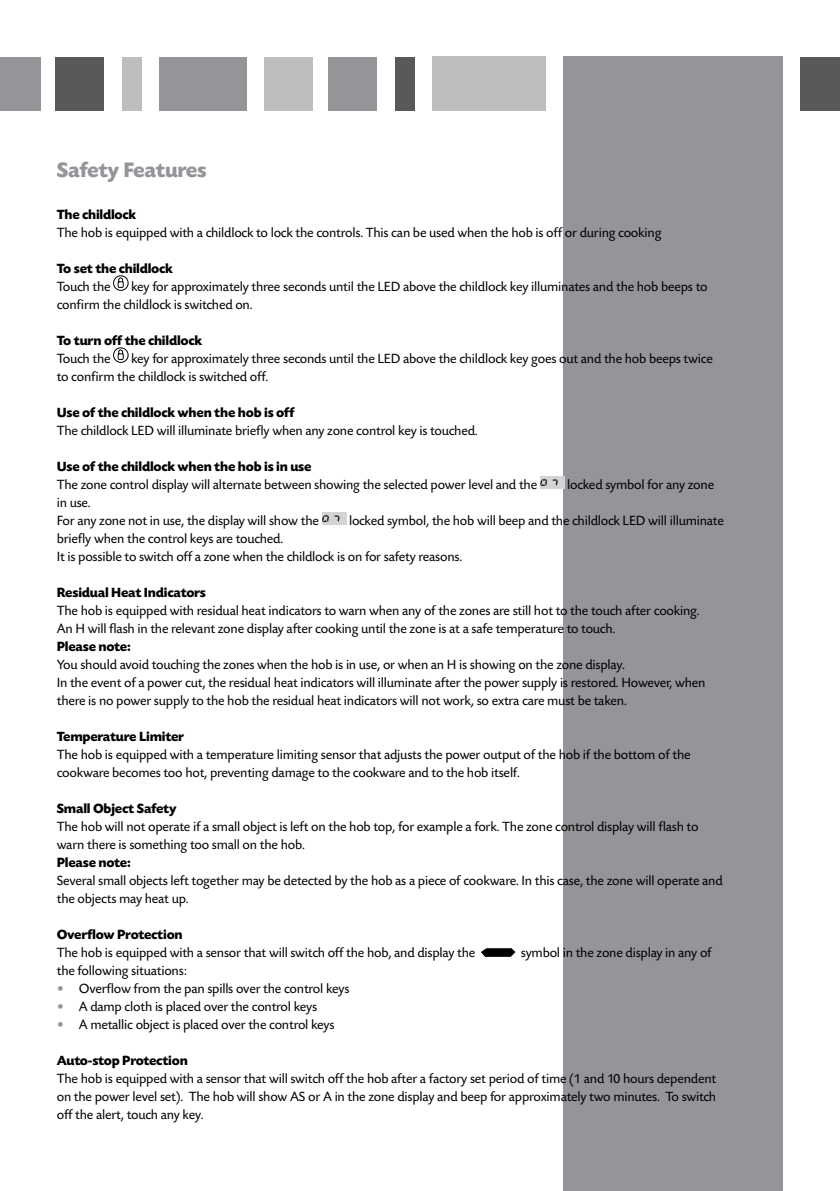
<style>
.page{position:relative;width:840px;height:1191px;background:#fff}
.page>*{position:absolute;margin:0;border:0;box-sizing:border-box;transform-origin:0 0}
.t1{font:700 22px "Today SB";letter-spacing:-.015em;color:#939598}
.t2{font:14px/18px "Today SB";letter-spacing:-.015em;color:#000}
.t3{font:700 14px "Today SB";letter-spacing:-.015em;color:#000}
.s1{color:#939598}
</style>
<div class="page">
<div style="left:800px;top:57px;width:39px;height:53px;background:#58595b"></div>
<div style="left:563px;top:57px;width:219px;height:1134px;background:#939598"></div>
<div style="left:394px;top:57px;width:20px;height:53px;background:#58595b"></div>
<div style="left:328px;top:57px;width:48px;height:53px;background:#939598"></div>
<div style="left:264px;top:57px;width:48px;height:53px;background:#bcbec0"></div>
<div style="left:159px;top:57px;width:88px;height:53px;background:#939598"></div>
<div style="left:122px;top:57px;width:19px;height:53px;background:#bcbec0"></div>
<div style="left:56px;top:57px;width:48px;height:53px;background:#58595b"></div>
<div style="left:0;top:57px;width:40px;height:53px;background:#939598"></div>
<div style="left:432px;top:57px;width:113px;height:54px;background:#bcbec0"></div>
<div style="left:113px;top:275px;width:15px;height:16px;border:1px solid #000;border-radius:50%"></div>
<svg style="left:117px;top:277px;width:7px;height:11px"></svg>
<div style="left:113px;top:347px;width:15px;height:16px;border:1px solid #000;border-radius:50%"></div>
<svg style="left:117px;top:349px;width:7px;height:11px"></svg>
<div style="left:539px;top:476px;width:25px;height:13px;background:#d1d3d4"></div>
<svg style="left:539px;top:479px;width:18px;height:7px"></svg>
<div style="left:321px;top:512px;width:25px;height:13px;background:#d1d3d4"></div>
<svg style="left:321px;top:515px;width:18px;height:7px"></svg>
<svg style="left:481px;top:948px;width:34px;height:9px"></svg>
<h1 class="t1" style="left:57px;top:158px;width:151px">Safety Features</h1>
<p class="t3" style="left:57px;top:206px;width:81px">The childlock</p>
<p class="t2" style="left:57px;top:224px;width:606px">The hob is equipped with a childlock to lock the controls. This can be used when the hob is off or during cooking</p>
<p class="t3" style="left:57px;top:260px;width:117px">To set the childlock</p>
<p class="t2" style="left:57px;top:278px;width:55px">Touch the</p>
<p class="t2" style="left:57px;top:278px;width:652px;text-indent:74px">key for approximately three seconds until the LED above the childlock key illuminates and the hob beeps to confirm the childlock is switched on.</p>
<p class="t3" style="left:57px;top:332px;width:147px">To turn off the childlock</p>
<p class="t2" style="left:57px;top:350px;width:55px">Touch the</p>
<p class="t2" style="left:57px;top:350px;width:657px;text-indent:74px">key for approximately three seconds until the LED above the childlock key goes out and the hob beeps twice to confirm the childlock is switched off.</p>
<p class="t3" style="left:57px;top:404px;width:239px">Use of the childlock when the hob is off</p>
<p class="t2" style="left:57px;top:422px;width:422px">The childlock LED will illuminate briefly when any zone control key is touched.</p>
<p class="t3" style="left:57px;top:458px;width:256px">Use of the childlock when the hob is in use</p>
<p class="t2" style="left:57px;top:476px;width:481px">The zone control display will alternate between showing the selected power level and the</p>
<p class="t2" style="left:567px;top:476px;width:148px">locked symbol for any zone</p>
<p class="t2" style="left:57px;top:494px;width:264px">in use.<br>For any zone not in use, the display will show the</p>
<p class="t2" style="left:349px;top:512px;width:376px">locked symbol, the hob will beep and the childlock LED will illuminate</p>
<p class="t2" style="left:57px;top:530px;width:407px">briefly when the control keys are touched.<br>It is possible to switch off a zone when the childlock is on for safety reasons.</p>
<p class="t3" style="left:57px;top:584px;width:151px">Residual Heat Indicators</p>
<p class="t2" style="left:57px;top:602px;width:644px">The hob is equipped with residual heat indicators to warn when any of the zones are still hot to the touch after cooking.<br>An H will flash in the relevant zone display after cooking until the zone is at a safe temperature to touch.</p>
<p class="t3" style="left:57px;top:638px;width:76px">Please note:</p>
<p class="t2" style="left:57px;top:656px;width:650px">You should avoid touching the zones when the hob is in use, or when an H is showing on the zone display.<br>In the event of a power cut, the residual heat indicators will illuminate after the power supply is restored. However, when there is no power supply to the hob the residual heat indicators will not work, so extra care must be taken.</p>
<p class="t3" style="left:57px;top:728px;width:129px">Temperature Limiter</p>
<p class="t2" style="left:57px;top:746px;width:635px">The hob is equipped with a temperature limiting sensor that adjusts the power output of the hob if the bottom of the cookware becomes too hot, preventing damage to the cookware and to the hob itself.</p>
<p class="t3" style="left:57px;top:800px;width:121px">Small Object Safety</p>
<p class="t2" style="left:57px;top:818px;width:643px">The hob will not operate if a small object is left on the hob top, for example a fork. The zone control display will flash to warn there is something too small on the hob.</p>
<p class="t3" style="left:57px;top:854px;width:76px">Please note:</p>
<p class="t2" style="left:57px;top:872px;width:667px">Several small objects left together may be detected by the hob as a piece of cookware. In this case, the zone will operate and the objects may heat up.</p>
<p class="t3" style="left:57px;top:926px;width:127px">Overflow Protection</p>
<p class="t2" style="left:57px;top:944px;width:420px">The hob is equipped with a sensor that will switch off the hob, and display the</p>
<p class="t2" style="left:520px;top:944px;width:192px">symbol in the zone display in any of</p>
<p class="t2" style="left:57px;top:962px;width:132px">the following situations:</p>
<p class="t2" style="left:57px;top:980px;width:294px"><span class="s1">•</span> Overflow from the pan spills over the control keys</p>
<p class="t2" style="left:57px;top:998px;width:262px"><span class="s1">•</span> A damp cloth is placed over the control keys</p>
<p class="t2" style="left:57px;top:1016px;width:279px"><span class="s1">•</span> A metallic object is placed over the control keys</p>
<p class="t3" style="left:57px;top:1052px;width:132px">Auto-stop Protection</p>
<p class="t2" style="left:57px;top:1070px;width:660px;text-align:justify">The hob is equipped with a sensor that will switch off the hob after a factory set period of time (1 and 10 hours dependent on the power level set). The hob will show AS or A in the zone display and beep for approximately two minutes. To switch off the alert, touch any key.</p>
</div>
